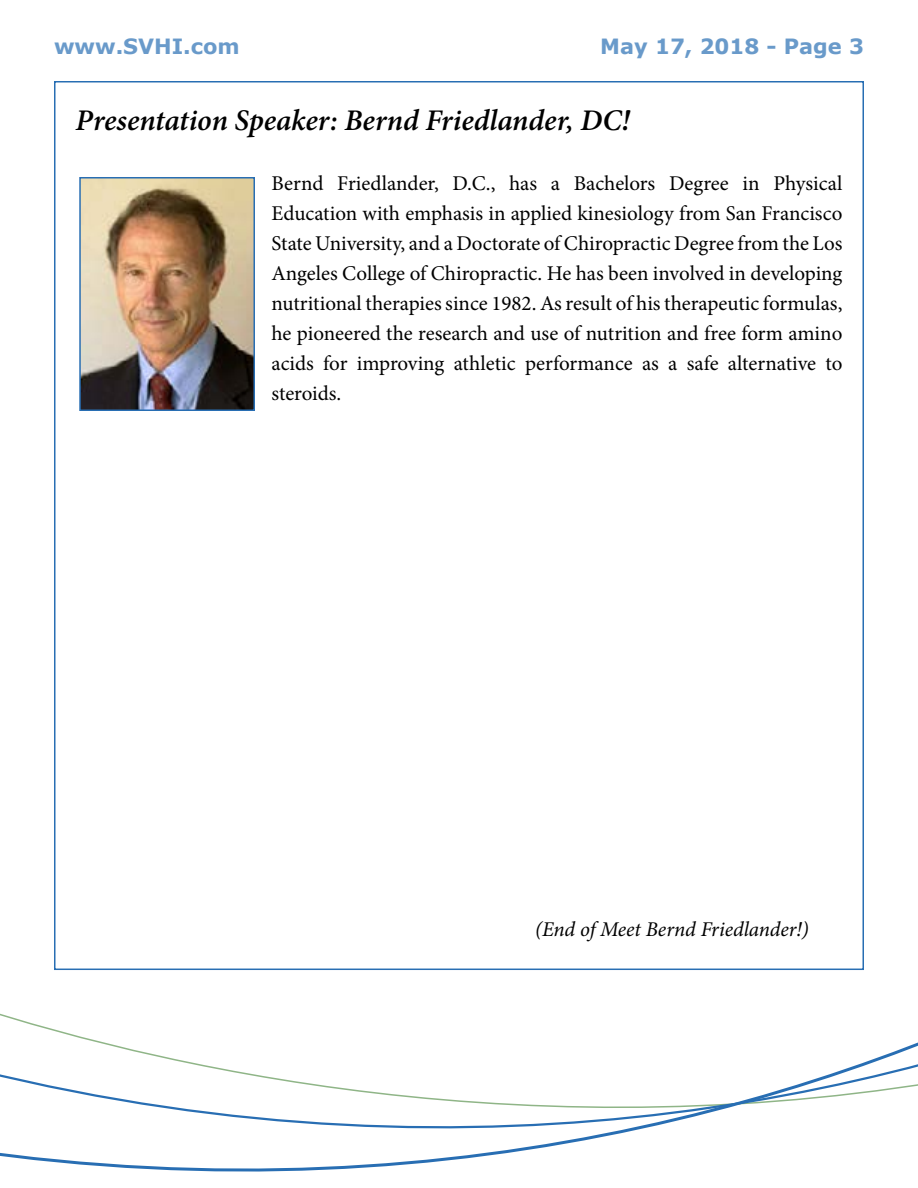
<style>
.page{position:relative;width:918px;height:1188px;background:#fff}
.page>*{position:absolute;margin:0;border:0;box-sizing:border-box;transform-origin:0 0}
.t1{font:italic 600 30px "Minion Pro";color:#000}
.t2{font:21px/30px "Minion Pro";letter-spacing:-.005em;color:#000;text-align:justify}
.t3{font:700 21px "Verdana";color:#699aca}
.t4{font:italic 21px "Minion Pro";letter-spacing:-.005em;color:#000}
</style>
<div class="page">
<svg style="left:0;top:1013px;width:918px;height:159px"></svg>
<div style="left:54px;top:81px;width:810px;height:889px;background:#fff;border:2px solid #286eb3"></div>
<img style="left:82px;top:180px;width:170px;height:228px">
<div style="left:79px;top:177px;width:176px;height:234px;border:2px solid #286eb3"></div>
<p class="t3" style="left:54px;top:31px;width:187px">www.SVHI.com</p>
<p class="t3" style="left:600px;top:31px;width:265px">May 17, 2018 - Page 3</p>
<h1 class="t1" style="left:76px;top:99px;width:556px">Presentation Speaker: Bernd Friedlander, DC!</h1>
<p class="t2" style="left:272px;top:168px;width:572px">Bernd Friedlander, D.C., has a Bachelors Degree in Physical Education with emphasis in applied kinesiology from San Francisco State University, and a Doctorate of Chiropractic Degree from the Los Angeles College of Chiropractic. He has been involved in developing nutritional therapies since 1982. As result of his therapeutic formulas, he pioneered the research and use of nutrition and free form amino acids for improving athletic performance as a safe alternative to steroids.</p>
<p class="t4" style="left:535px;top:915px;width:275px">(End of Meet Bernd Friedlander!)</p>
</div>
